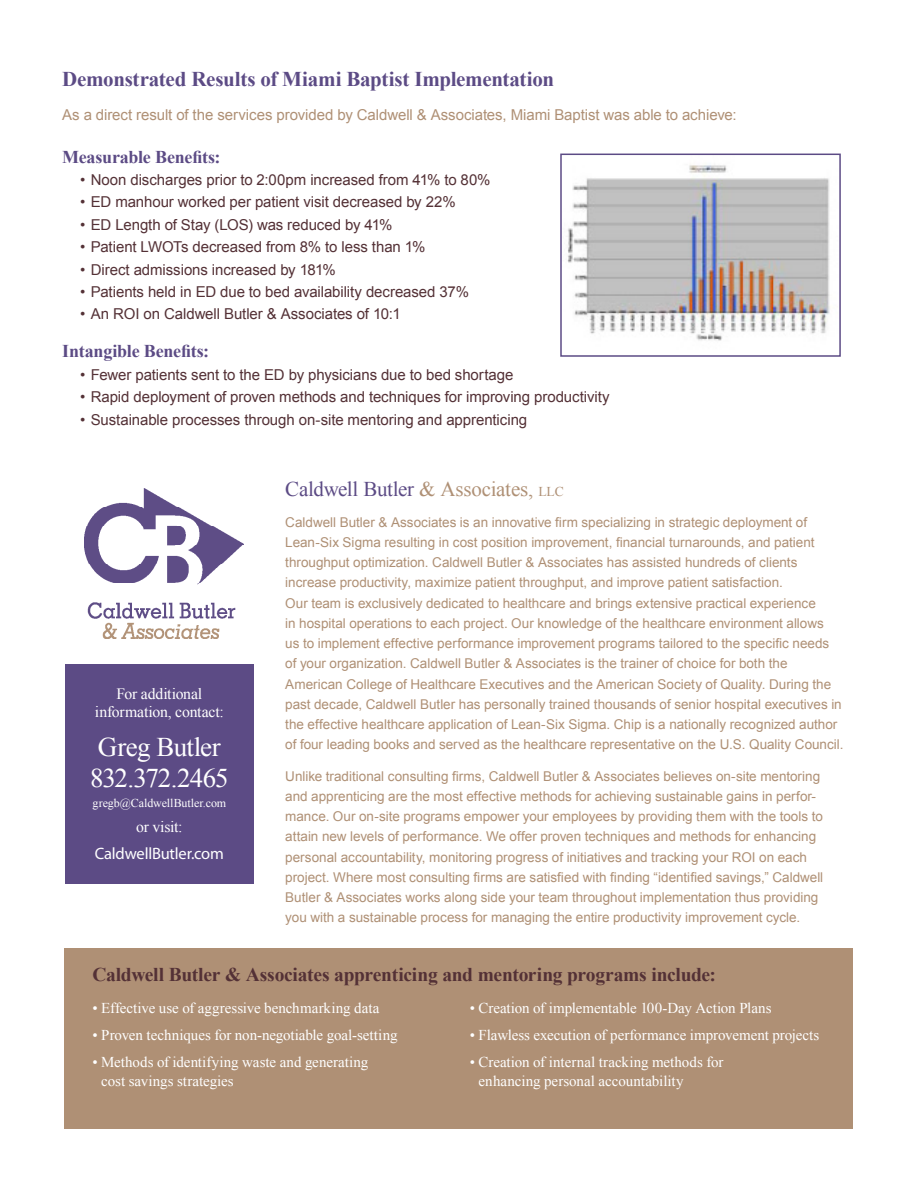
<style>
.page{position:relative;width:918px;height:1188px;background:#fff}
.page>*{position:absolute;margin:0;border:0;box-sizing:border-box;transform-origin:0 0}
.t1{font:27px/31.5px "Times New Roman";letter-spacing:-.025em;color:#fff}
.t2{font:700 21px "Times New Roman";letter-spacing:-.015em;color:#5c4b85}
.t3{font:21px "Times New Roman";letter-spacing:-.015em;color:#5c4b85}
.t4{font:700 19.5px "Times New Roman";letter-spacing:-.015em;color:#543136}
.t5{font:700 18px "Times New Roman";letter-spacing:-.01em;color:#5c4b85}
.t6{font:16.5px "Myriad Pro";letter-spacing:-.01em;color:#fff}
.t7{font:15.75px/18px "Times New Roman";letter-spacing:-.01em;color:#fff;text-align:center}
.t8{font:15px "Arial";letter-spacing:-.005em;color:#543136}
.t9{font:15px/18.8px "Times New Roman";letter-spacing:-.005em;color:#fff}
.t10{font:15px "Arial";letter-spacing:-.005em;color:#af9075}
.t11{font:13.5px/20.2px "Arial";color:#af9075}
.t12{font:12px "Times New Roman";letter-spacing:-.005em;color:#fff}
.s1{color:#af9075}
.s2{font-size:13.5px;color:#af9075}
</style>
<div class="page">
<img style="left:567px;top:165px;width:263px;height:176px">
<div style="left:560px;top:154px;width:281px;height:203px;border:2px solid #5c4b85"></div>
<div style="left:65px;top:665px;width:189px;height:219px;background:#5c4b85"></div>
<div style="left:65px;top:948px;width:788px;height:181px;background:#af9075"></div>
<img style="left:85px;top:489px;width:158px;height:150px">
<p class="t2" style="left:62px;top:64px;width:493px">Demonstrated Results of Miami Baptist Implementation</p>
<p class="t10" style="left:62px;top:105px;width:676px">As a direct result of the services provided by Caldwell &amp; Associates, Miami Baptist was able to achieve:</p>
<p class="t5" style="left:62px;top:144px;width:160px">Measurable Benefits:</p>
<p class="t8" style="left:80px;top:170px;width:412px">• Noon discharges prior to 2:00pm increased from 41% to 80%</p>
<p class="t8" style="left:80px;top:192px;width:377px">• ED manhour worked per patient visit decreased by 22%</p>
<p class="t8" style="left:80px;top:215px;width:314px">• ED Length of Stay (LOS) was reduced by 41%</p>
<p class="t8" style="left:80px;top:237px;width:347px">• Patient LWOTs decreased from 8% to less than 1%</p>
<p class="t8" style="left:80px;top:260px;width:257px">• Direct admissions increased by 181%</p>
<p class="t8" style="left:80px;top:282px;width:390px">• Patients held in ED due to bed availability decreased 37%</p>
<p class="t8" style="left:80px;top:304px;width:322px">• An ROI on Caldwell Butler &amp; Associates of 10:1</p>
<p class="t5" style="left:62px;top:339px;width:148px">Intangible Benefits:</p>
<p class="t8" style="left:80px;top:365px;width:435px">• Fewer patients sent to the ED by physicians due to bed shortage</p>
<p class="t8" style="left:80px;top:387px;width:531px">• Rapid deployment of proven methods and techniques for improving productivity</p>
<p class="t8" style="left:80px;top:410px;width:449px">• Sustainable processes through on-site mentoring and apprenticing</p>
<p class="t7" style="left:95px;top:684px;width:131px">For additional information, contact:</p>
<p class="t1" style="left:90px;top:731px;width:140px">Greg Butler<br>832.372.2465</p>
<p class="t12" style="left:93px;top:795px;width:135px">gregb@CaldwellButler.com</p>
<p class="t7" style="left:136px;top:818px;width:48px">or visit:</p>
<p class="t6" style="left:95px;top:843px;width:131px">CaldwellButler.com</p>
<p class="t3" style="left:285px;top:475px;width:280px">Caldwell Butler <span class="s1">&amp; Associates,</span> <span class="s2">LLC</span></p>
<p class="t11" style="left:285px;top:512px;width:560px">Caldwell Butler &amp; Associates is an innovative firm specializing in strategic deployment of Lean-Six Sigma resulting in cost position improvement, financial turnarounds, and patient throughput optimization. Caldwell Butler &amp; Associates has assisted hundreds of clients increase productivity, maximize patient throughput, and improve patient satisfaction.<br>Our team is exclusively dedicated to healthcare and brings extensive practical experience<br>in hospital operations to each project. Our knowledge of the healthcare environment allows<br>us to implement effective performance improvement programs tailored to the specific needs of your organization. Caldwell Butler &amp; Associates is the trainer of choice for both the American College of Healthcare Executives and the American Society of Quality. During the past decade, Caldwell Butler has personally trained thousands of senior hospital executives in the effective healthcare application of Lean-Six Sigma. Chip is a nationally recognized author of four leading books and served as the healthcare representative on the U.S. Quality Council.</p>
<p class="t11" style="left:285px;top:766px;width:540px">Unlike traditional consulting firms, Caldwell Butler &amp; Associates believes on-site mentoring and apprenticing are the most effective methods for achieving sustainable gains in perfor&shy;mance. Our on-site programs empower your employees by providing them with the tools to attain new levels of performance. We offer proven techniques and methods for enhancing personal accountability, monitoring progress of initiatives and tracking your ROI on each project. Where most consulting firms are satisfied with finding “identified savings,” Caldwell Butler &amp; Associates works along side your team throughout implementation thus providing you with a sustainable process for managing the entire productivity improvement cycle.</p>
<p class="t4" style="left:92px;top:961px;width:625px">Caldwell Butler &amp; Associates apprenticing and mentoring programs include:</p>
<p class="t9" style="left:92px;top:999px;width:288px">• Effective use of aggressive benchmarking data</p>
<p class="t9" style="left:92px;top:1026px;width:307px">• Proven techniques for non-negotiable goal-setting</p>
<p class="t9" style="left:101px;top:1053px;width:269px;text-indent:-9px">• Methods of identifying waste and generating cost savings strategies</p>
<p class="t9" style="left:470px;top:999px;width:303px">• Creation of implementable 100-Day Action Plans</p>
<p class="t9" style="left:470px;top:1026px;width:351px">• Flawless execution of performance improvement projects</p>
<p class="t9" style="left:479px;top:1053px;width:246px;text-indent:-9px">• Creation of internal tracking methods for enhancing personal accountability</p>
</div>
